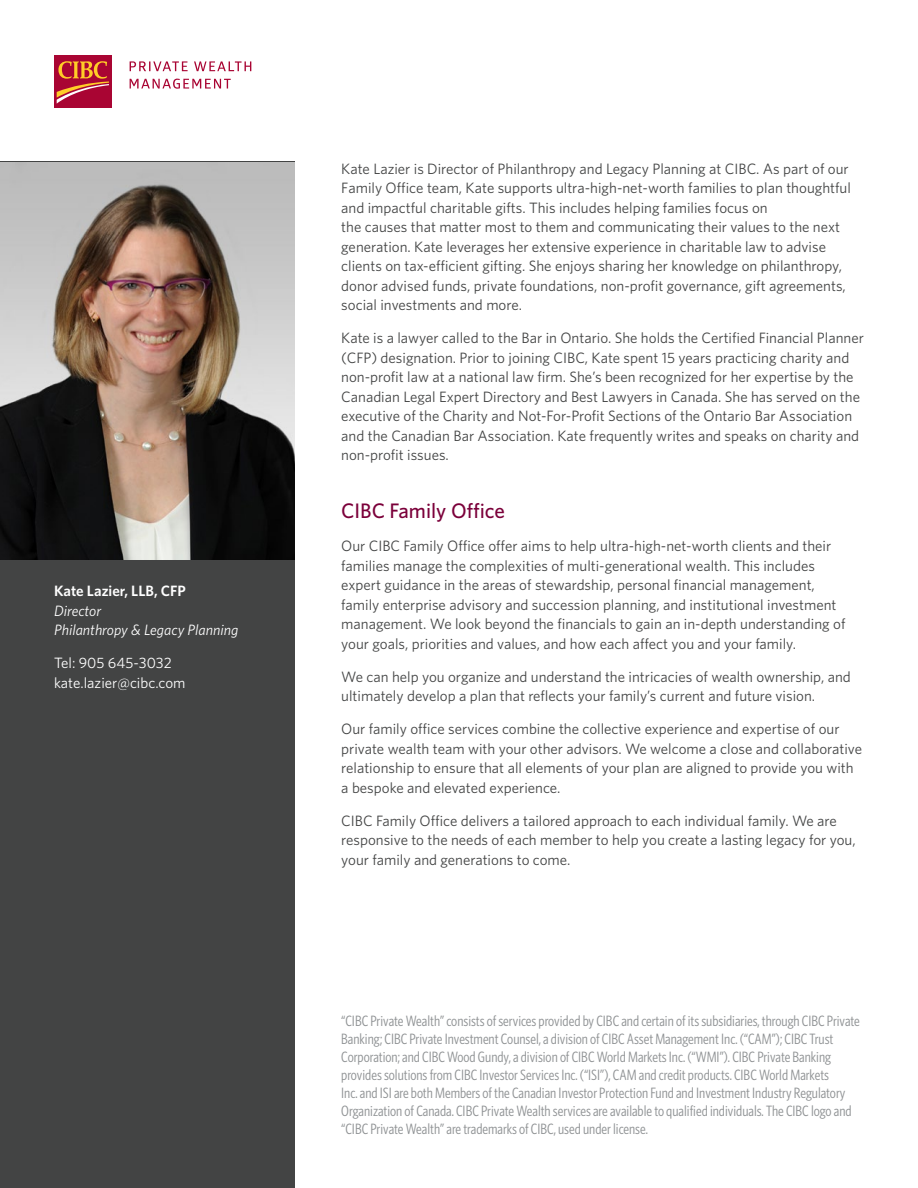
<style>
.page{position:relative;width:918px;height:1188px;background:#fff}
.page>*{position:absolute;margin:0;border:0;box-sizing:border-box;transform-origin:0 0}
.Disclaimer_P{font:500 21px "Whitney";color:#7b003a}
.Disclaimer_P-2{font:15px/19.5px "Whitney";color:#434444}
.Disclaimer_P-3{font:15px/18px "Whitney Condensed";color:#8e9193}
.Body_P{font:italic 15px/19.5px "Whitney";color:#fff}
.Body_P-2{font:15px/19.5px "Whitney";color:#fff}
.s1{font-weight:600;font-style:normal}
</style>
<div class="page">
<div style="left:54px;top:55px;width:57px;height:53px;background:#a90533"></div>
<svg style="left:57px;top:61px;width:52px;height:43px"></svg>
<svg style="left:130px;top:61px;width:58px;height:10px"></svg>
<svg style="left:194px;top:61px;width:57px;height:10px"></svg>
<svg style="left:130px;top:79px;width:101px;height:10px"></svg>
<div style="left:0;top:162px;width:295px;height:1026px;background:#434444"></div>
<img style="left:0;top:162px;width:295px;height:398px">
<p class="Body_P" style="left:54px;top:581px;width:186px"><span class="s1">Kate Lazier, LLB, CFP<br></span>Director<br>Philanthropy &amp; Legacy Planning</p>
<p class="Body_P-2" style="left:54px;top:653px;width:133px">Tel: 905 645-3032 kate.lazier@cibc.com</p>
<p class="Disclaimer_P-2" style="left:341px;top:159px;width:511px">Kate Lazier is Director of Philanthropy and Legacy Planning at CIBC. As part of our Family Office team, Kate supports ultra-high-net-worth families to plan thoughtful and impactful charitable gifts. This includes helping families focus on<br>the causes that matter most to them and communicating their values to the next generation. Kate leverages her extensive experience in charitable law to advise clients on tax-efficient gifting. She enjoys sharing her knowledge on philanthropy, donor advised funds, private foundations, non-profit governance, gift agreements, social investments and more.</p>
<p class="Disclaimer_P-2" style="left:341px;top:328px;width:524px">Kate is a lawyer called to the Bar in Ontario. She holds the Certified Financial Planner (CFP) designation. Prior to joining CIBC, Kate spent 15 years practicing charity and non-profit law at a national law firm. She’s been recognized for her expertise by the Canadian Legal Expert Directory and Best Lawyers in Canada. She has served on the executive of the Charity and Not-For-Profit Sections of the Ontario Bar Association and the Canadian Bar Association. Kate frequently writes and speaks on charity and non-profit issues.</p>
<p class="Disclaimer_P" style="left:341px;top:497px;width:165px">CIBC Family Office</p>
<p class="Disclaimer_P-2" style="left:341px;top:536px;width:506px">Our CIBC Family Office offer aims to help ultra-high-net-worth clients and their families manage the complexities of multi-generational wealth. This includes expert guidance in the areas of stewardship, personal financial management, family enterprise advisory and succession planning, and institutional investment management. We look beyond the financials to gain an in-depth understanding of your goals, priorities and values, and how each affect you and your family.</p>
<p class="Disclaimer_P-2" style="left:341px;top:667px;width:511px">We can help you organize and understand the intricacies of wealth ownership, and ultimately develop a plan that reflects your family’s current and future vision.</p>
<p class="Disclaimer_P-2" style="left:341px;top:719px;width:522px">Our family office services combine the collective experience and expertise of our private wealth team with your other advisors. We welcome a close and collaborative relationship to ensure that all elements of your plan are aligned to provide you with a bespoke and elevated experience.</p>
<p class="Disclaimer_P-2" style="left:341px;top:811px;width:516px">CIBC Family Office delivers a tailored approach to each individual family. We are responsive to the needs of each member to help you create a lasting legacy for you, your family and generations to come.</p>
<p class="Disclaimer_P-3" style="left:341px;top:1011px;width:520px">“CIBC Private Wealth” consists of services provided by CIBC and certain of its subsidiaries, through CIBC Private Banking; CIBC Private Investment Counsel, a division of CIBC Asset Management Inc. (“CAM”); CIBC Trust Corporation; and CIBC Wood Gundy, a division of CIBC World Markets Inc. (“WMI”). CIBC Private Banking provides solutions from CIBC Investor Services Inc. (“ISI”), CAM and credit products. CIBC World Markets<br>Inc. and ISI are both Members of the Canadian Investor Protection Fund and Investment Industry Regulatory Organization of Canada. CIBC Private Wealth services are available to qualified individuals. The CIBC logo and “CIBC Private Wealth” are trademarks of CIBC, used under license.</p>
</div>
